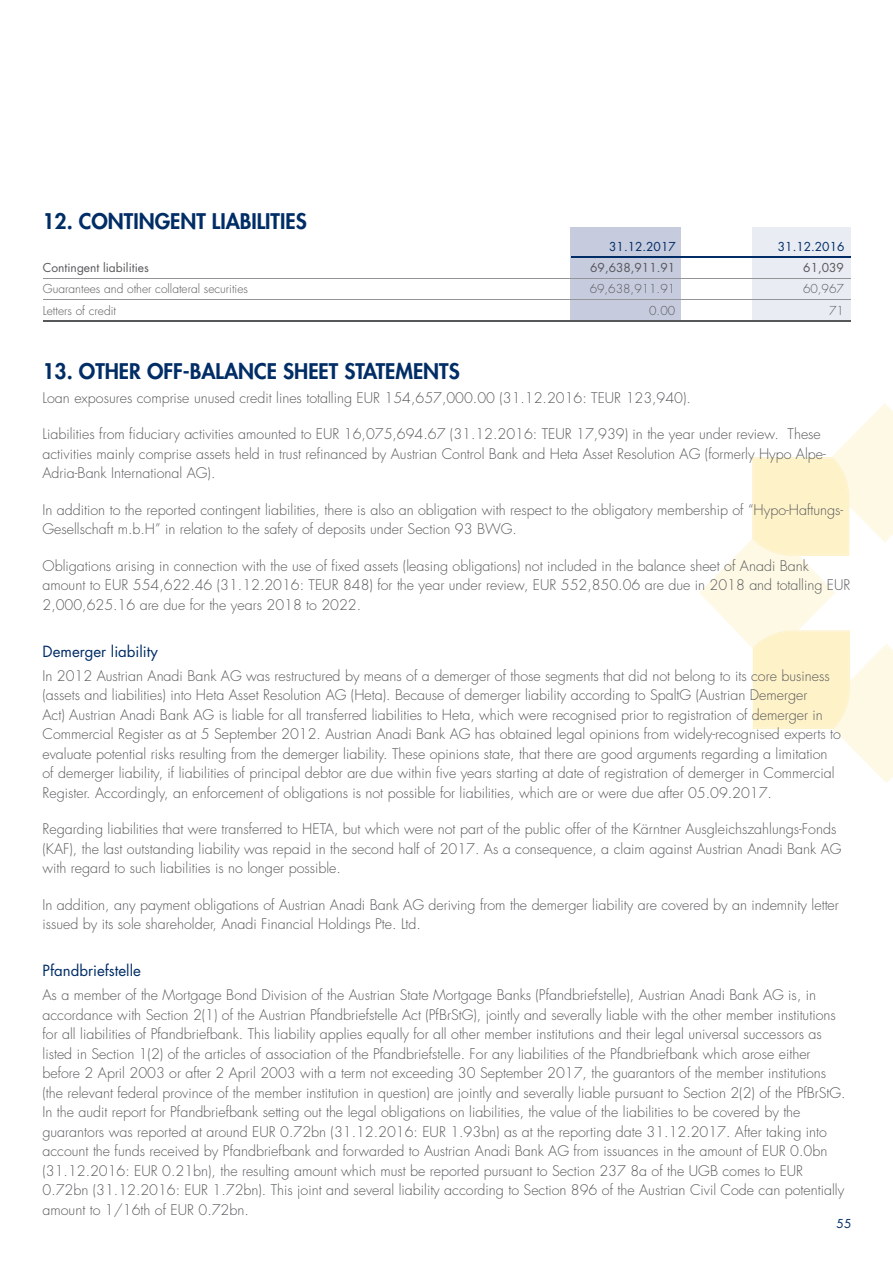
<style>
.page{position:relative;width:893px;height:1263px;background:#fff}
.page>*{position:absolute;margin:0;border:0;box-sizing:border-box;transform-origin:0 0}
.t1{font:800 21px "Futura";color:#002d66}
.t2{font:15px "Futura";color:#002d66}
.t3{font:300 14.25px/19.5px "Futura";color:#57585a}
.t4{font:300 12px "Futura";color:#57585a}
.t5{font:12px "Futura";color:#57585a}
.t6{font:12px "Futura";color:#002d66}
</style>
<div class="page">
<svg style="left:699px;top:403px;width:194px;height:380px"></svg>
<div style="left:570px;top:228px;width:110px;height:92px;background:#c6cbde"></div>
<div style="left:752px;top:227px;width:98px;height:93px;background:#e9ecf3"></div>
<hr style="left:571px;top:256px;width:111px;height:1px;background:#002d66">
<hr style="left:682px;top:256px;width:168px;height:1px;background:#002d66">
<hr style="left:43px;top:278px;width:528px;height:1px;background:#939598">
<hr style="left:571px;top:278px;width:111px;height:1px;background:#939598">
<hr style="left:682px;top:278px;width:168px;height:1px;background:#939598">
<hr style="left:43px;top:299px;width:528px;height:1px;background:#939598">
<hr style="left:571px;top:299px;width:111px;height:1px;background:#939598">
<hr style="left:682px;top:299px;width:168px;height:1px;background:#939598">
<hr style="left:43px;top:320px;width:528px;height:1px;background:#57585a">
<hr style="left:571px;top:320px;width:111px;height:1px;background:#57585a">
<hr style="left:682px;top:320px;width:168px;height:1px;background:#57585a">
<h1 class="t1" style="left:43px;top:208px;width:266px">12. CONTINGENT LIABILITIES</h1>
<p class="t6" style="left:609px;top:238px;width:68px">31.12.2017</p>
<p class="t6" style="left:778px;top:238px;width:68px">31.12.2016</p>
<p class="t5" style="left:43px;top:259px;width:107px">Contingent liabilities</p>
<p class="t5" style="left:590px;top:259px;width:87px">69,638,911.91</p>
<p class="t5" style="left:803px;top:259px;width:42px">61,039</p>
<p class="t4" style="left:43px;top:281px;width:207px">Guarantees and other collateral securities</p>
<p class="t4" style="left:590px;top:281px;width:87px">69,638,911.91</p>
<p class="t4" style="left:803px;top:281px;width:42px">60,967</p>
<p class="t4" style="left:43px;top:303px;width:75px">Letters of credit</p>
<p class="t4" style="left:649px;top:303px;width:28px">0.00</p>
<p class="t4" style="left:829px;top:303px;width:16px">71</p>
<h1 class="t1" style="left:43px;top:357px;width:419px">13. OTHER OFF-BALANCE SHEET STATEMENTS</h1>
<p class="t3" style="left:43px;top:388px;width:650px">Loan exposures comprise unused credit lines totalling EUR 154,657,000.00 (31.12.2016: TEUR 123,940).</p>
<p class="t3" style="left:43px;top:424px;width:785px">Liabilities from fiduciary activities amounted to EUR 16,075,694.67 (31.12.2016: TEUR 17,939) in the year under review. These activities mainly comprise assets held in trust refinanced by Austrian Control Bank and Heta Asset Resolution AG (formerly Hypo Alpe-<br>Adria-Bank International AG).</p>
<p class="t3" style="left:43px;top:500px;width:802px">In addition to the reported contingent liabilities, there is also an obligation with respect to the obligatory membership of “Hypo-Haftungs-<br>Gesellschaft m.b.H” in relation to the safety of deposits under Section 93 BWG.</p>
<p class="t3" style="left:43px;top:556px;width:809px">Obligations arising in connection with the use of fixed assets (leasing obligations) not included in the balance sheet of Anadi Bank amount to EUR 554,622.46 (31.12.2016: TEUR 848) for the year under review, EUR 552,850.06 are due in 2018 and totalling EUR<br>2,000,625.16 are due for the years 2018 to 2022.</p>
<p class="t2" style="left:43px;top:641px;width:117px">Demerger liability</p>
<p class="t3" style="left:43px;top:666px;width:800px">In 2012 Austrian Anadi Bank AG was restructured by means of a demerger of those segments that did not belong to its core business (assets and liabilities) into Heta Asset Resolution AG (Heta). Because of demerger liability according to SpaltG (Austrian Demerger<br>Act) Austrian Anadi Bank AG is liable for all transferred liabilities to Heta, which were recognised prior to registration of demerger in Commercial Register as at 5 September 2012. Austrian Anadi Bank AG has obtained legal opinions from widely-recognised experts to evaluate potential risks resulting from the demerger liability. These opinions state, that there are good arguments regarding a limitation of demerger liability, if liabilities of principal debtor are due within five years starting at date of registration of demerger in Commercial Register. Accordingly, an enforcement of obligations is not possible for liabilities, which are or were due after 05.09.2017.</p>
<p class="t3" style="left:43px;top:819px;width:800px">Regarding liabilities that were transferred to HETA, but which were not part of the public offer of the Kärntner Ausgleichszahlungs-Fonds (KAF), the last outstanding liability was repaid in the second half of 2017. As a consequence, a claim against Austrian Anadi Bank AG with regard to such liabilities is no longer possible.</p>
<p class="t3" style="left:43px;top:895px;width:798px">In addition, any payment obligations of Austrian Anadi Bank AG deriving from the demerger liability are covered by an indemnity letter issued by its sole shareholder, Anadi Financial Holdings Pte. Ltd.</p>
<p class="t2" style="left:43px;top:960px;width:100px">Pfandbriefstelle</p>
<p class="t3" style="left:43px;top:985px;width:805px">As a member of the Mortgage Bond Division of the Austrian State Mortgage Banks (Pfandbriefstelle), Austrian Anadi Bank AG is, in accordance with Section 2(1) of the Austrian Pfandbriefstelle Act (PfBrStG), jointly and severally liable with the other member institutions for all liabilities of Pfandbriefbank. This liability applies equally for all other member institutions and their legal universal successors as listed in Section 1(2) of the articles of association of the Pfandbriefstelle. For any liabilities of the Pfandbriefbank which arose either before 2 April 2003 or after 2 April 2003 with a term not exceeding 30 September 2017, the guarantors of the member institutions (the relevant federal province of the member institution in question) are jointly and severally liable pursuant to Section 2(2) of the PfBrStG.<br>In the audit report for Pfandbriefbank setting out the legal obligations on liabilities, the value of the liabilities to be covered by the guarantors was reported at around EUR 0.72bn (31.12.2016: EUR 1.93bn) as at the reporting date 31.12.2017. After taking into account the funds received by Pfandbriefbank and forwarded to Austrian Anadi Bank AG from issuances in the amount of EUR 0.0bn (31.12.2016: EUR 0.21bn), the resulting amount which must be reported pursuant to Section 237 8a of the UGB comes to EUR 0.72bn (31.12.2016: EUR 1.72bn). This joint and several liability according to Section 896 of the Austrian Civil Code can potentially amount to 1/16th of EUR 0.72bn.</p>
<p class="t6" style="left:836px;top:1215px;width:17px">55</p>
</div>
